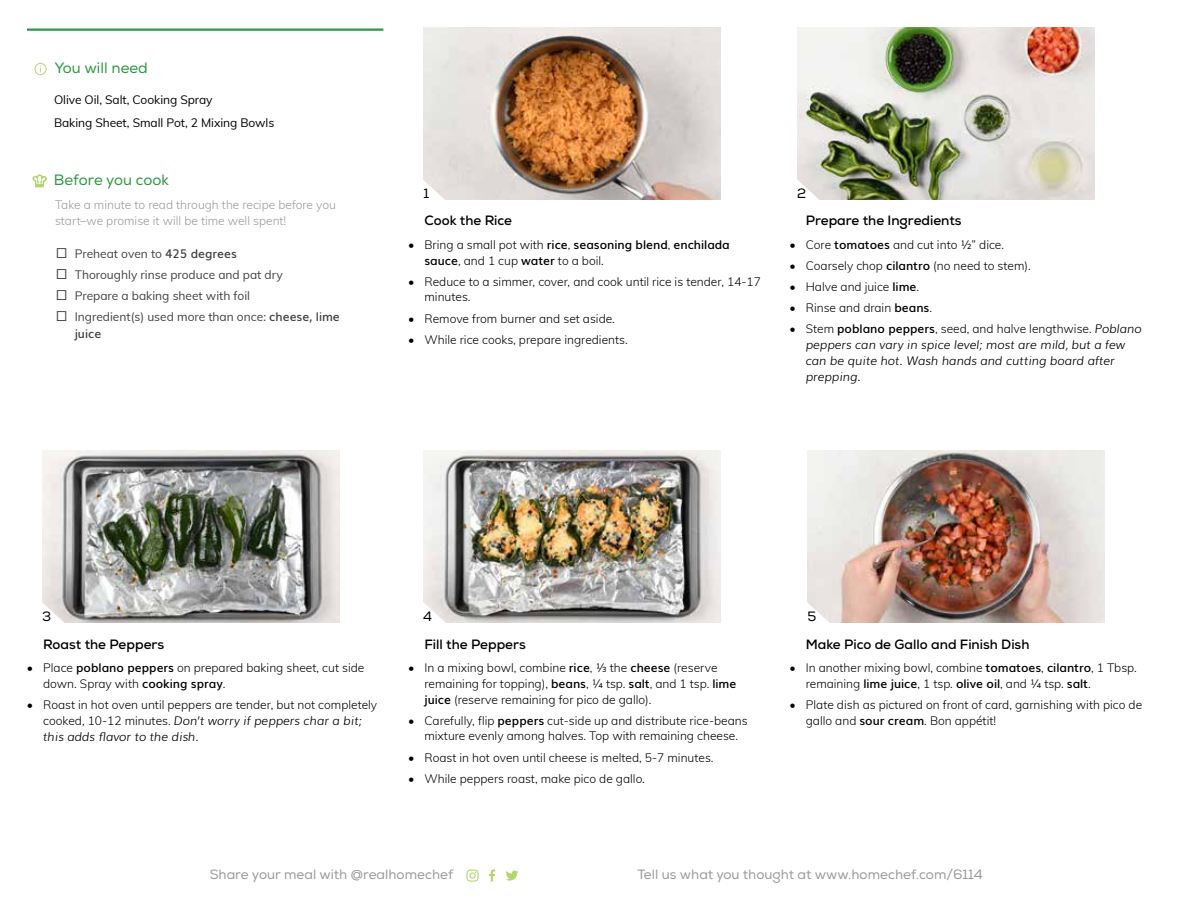
<style>
.page{position:relative;width:1188px;height:918px;background:#fff}
.page>*{position:absolute;margin:0;border:0;box-sizing:border-box;transform-origin:0 0}
.t1{font:15px "Nexa";color:#2c9942}
.t2{font:700 13.5px "Nexa";color:#000}
.t3{font:13.5px "Nexa";color:#9a9a9a}
.t4{font:13.5px "Nexa";color:#000}
.t5{font:300 12px/15.8px "Muli";color:#000}
.t6{font:italic 300 12px/15.8px "Muli";color:#000}
.t7{font:12px/21px "Muli";color:#414241}
.t8{font:300 12px/16.5px "Muli";color:#9a9a9a}
.t9{font:12px/23.2px "Muli";letter-spacing:-.005em;color:#000}
.t10{font:600 12px "Muli";color:#414241}
.s1{font-weight:600}
.s2{font-style:normal}
.s3{font-weight:600;font-style:normal}
.s4{font-style:italic}
</style>
<div class="page">
<img style="left:42px;top:450px;width:297px;height:173px">
<img style="left:423px;top:450px;width:297px;height:173px">
<img style="left:423px;top:27px;width:297px;height:173px">
<img style="left:808px;top:450px;width:297px;height:173px">
<img style="left:797px;top:27px;width:297px;height:173px">
<svg style="left:423px;top:178px;width:24px;height:22px"></svg>
<svg style="left:797px;top:178px;width:24px;height:22px"></svg>
<svg style="left:42px;top:601px;width:24px;height:22px"></svg>
<svg style="left:423px;top:601px;width:24px;height:22px"></svg>
<svg style="left:807px;top:601px;width:24px;height:22px"></svg>
<hr style="left:27px;top:28px;width:356px;height:3px;background:#2c9942">
<div style="left:35px;top:63px;width:11px;height:12px;border:1px solid #b4d672;border-radius:50%"></div>
<svg style="left:33px;top:175px;width:14px;height:12px"></svg>
<svg style="left:489px;top:870px;width:6px;height:12px"></svg>
<svg style="left:466px;top:870px;width:13px;height:12px"></svg>
<svg style="left:506px;top:871px;width:12px;height:10px"></svg>
<p class="t1" style="left:55px;top:59px;width:95px">You will need</p>
<p class="t9" style="left:54px;top:87px;width:222px">Olive Oil, Salt, Cooking Spray<br>Baking Sheet, Small Pot, 2 Mixing Bowls</p>
<p class="t1" style="left:54px;top:171px;width:117px">Before you cook</p>
<p class="t8" style="left:55px;top:196px;width:282px">Take a minute to read through the recipe before you start–we promise it will be time well spent!</p>
<p class="t7" style="left:75px;top:243px;width:267px">Preheat oven to <span class="s1">425 degrees<br></span>Thoroughly rinse produce and pat dry<br>Prepare a baking sheet with foil<br>Ingredient(s) used more than once: <span class="s1">cheese, lime</span></p>
<p class="t10" style="left:75px;top:324px;width:28px">juice</p>
<p class="t4" style="left:423px;top:185px;width:7px">1</p>
<p class="t2" style="left:425px;top:212px;width:89px">Cook the Rice</p>
<p class="t5" style="left:425px;top:236px;width:307px;text-indent:-16px">• Bring a small pot with <span class="s1">rice</span>, <span class="s1">seasoning blend</span>, <span class="s1">enchilada sauce</span>, and 1 cup <span class="s1">water</span> to a boil.</p>
<p class="t5" style="left:425px;top:273px;width:338px;text-indent:-16px">• Reduce to a simmer, cover, and cook until rice is tender, 14-17 minutes.</p>
<p class="t5" style="left:408px;top:310px;width:208px">• Remove from burner and set aside.</p>
<p class="t5" style="left:408px;top:331px;width:221px">• While rice cooks, prepare ingredients.</p>
<p class="t4" style="left:797px;top:185px;width:11px">2</p>
<p class="t2" style="left:806px;top:212px;width:157px">Prepare the Ingredients</p>
<p class="t5" style="left:790px;top:236px;width:216px">• Core <span class="s1">tomatoes</span> and cut into ½” dice.</p>
<p class="t5" style="left:790px;top:257px;width:243px">• Coarsely chop <span class="s1">cilantro</span> (no need to stem).</p>
<p class="t5" style="left:790px;top:278px;width:131px">• Halve and juice <span class="s1">lime</span>.</p>
<p class="t5" style="left:790px;top:299px;width:144px">• Rinse and drain <span class="s1">beans</span>.</p>
<p class="t6" style="left:806px;top:320px;width:338px;text-indent:-16px"><span class="s2">• Stem</span> <span class="s3">poblano peppers</span><span class="s2">, seed, and halve lengthwise.</span> Poblano peppers can vary in spice level; most are mild, but a few can be quite hot. Wash hands and cutting board after prepping.</p>
<p class="t4" style="left:42px;top:608px;width:11px">3</p>
<p class="t4" style="left:423px;top:608px;width:10px">4</p>
<p class="t4" style="left:808px;top:608px;width:10px">5</p>
<p class="t2" style="left:43px;top:636px;width:123px">Roast the Peppers</p>
<p class="t5" style="left:43px;top:659px;width:323px;text-indent:-16px">• Place <span class="s1">poblano peppers</span> on prepared baking sheet, cut side down. Spray with <span class="s1">cooking spray</span>.</p>
<p class="t5" style="left:43px;top:696px;width:336px;text-indent:-16px">• Roast in hot oven until peppers are tender, but not completely cooked, 10-12 minutes. <span class="s4">Don’t worry if peppers char a bit; this adds flavor to the dish.</span></p>
<p class="t2" style="left:424px;top:635px;width:103px">Fill the Peppers</p>
<p class="t5" style="left:424px;top:659px;width:313px;text-indent:-16px">• In a mixing bowl, combine <span class="s1">rice</span>, 1/3 the <span class="s1">cheese</span> (reserve remaining for topping), <span class="s1">beans</span>, ¼ tsp. <span class="s1">salt</span>, and 1 tsp. <span class="s1">lime juice</span> (reserve remaining for pico de gallo).</p>
<p class="t5" style="left:408px;top:712px;width:341px;text-align:center">• Carefully, flip <span class="s1">peppers</span> cut-side up and distribute rice-beans mixture evenly among halves. Top with remaining cheese.</p>
<p class="t5" style="left:408px;top:749px;width:307px">• Roast in hot oven until cheese is melted, 5-7 minutes.</p>
<p class="t5" style="left:408px;top:770px;width:238px">• While peppers roast, make pico de gallo.</p>
<p class="t2" style="left:806px;top:635px;width:225px">Make Pico de Gallo and Finish Dish</p>
<p class="t5" style="left:806px;top:659px;width:333px;text-indent:-16px">• In another mixing bowl, combine <span class="s1">tomatoes</span>, <span class="s1">cilantro</span>, 1 Tbsp. remaining <span class="s1">lime juice</span>, 1 tsp. <span class="s1">olive oil</span>, and ¼ tsp. <span class="s1">salt</span>.</p>
<p class="t5" style="left:806px;top:696px;width:338px;text-indent:-16px">• Plate dish as pictured on front of card, garnishing with pico de gallo and <span class="s1">sour cream</span>. Bon appétit!</p>
<p class="t3" style="left:210px;top:867px;width:245px">Share your meal with @realhomechef</p>
<p class="t3" style="left:638px;top:867px;width:347px">Tell us what you thought at www.homechef.com/6114</p>
</div>
